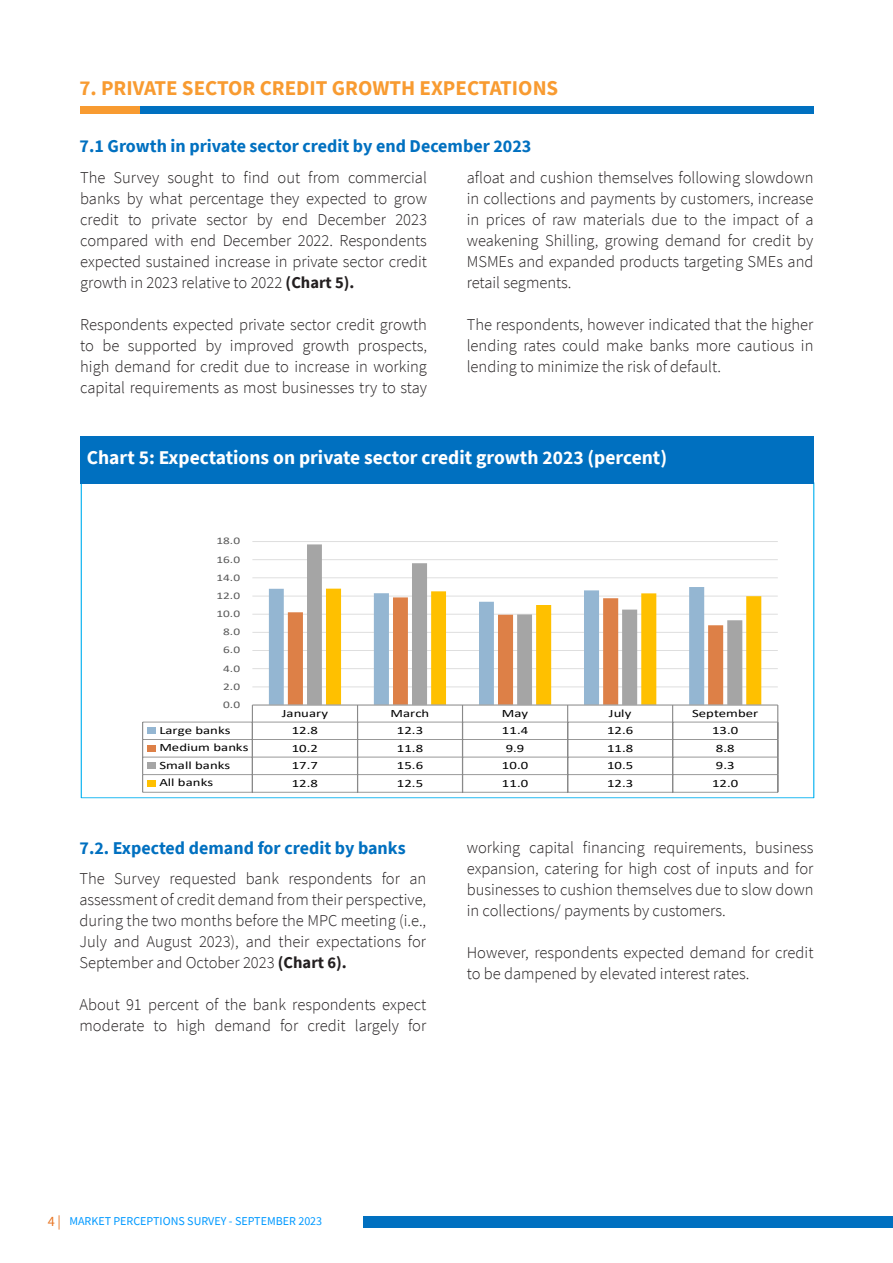
<style>
.page{position:relative;width:893px;height:1263px;background:#fff}
.page>*{position:absolute;margin:0;border:0;box-sizing:border-box;transform-origin:0 0}
.t1{font:700 21px "Source Sans Pro";color:#f89b31}
.t2{font:700 19.5px "Source Sans Pro";color:#fff}
.t3{font:700 18px "Source Sans Pro";color:#0070c0}
.t4{font:300 16.5px/21px "Source Sans Pro";color:#231f20;text-align:justify}
.t5{font:12px "Source Sans Pro";color:#09f}
.t6{font:11.25px "Calibri";color:#000;scale:1.31 1}
.t7{font:10.2px "Calibri";color:#595959;scale:1.31 1}
.s1{font-weight:700}
.s2{font-size:14.25px;color:#e87524}
</style>
<div class="page">
<div style="left:363px;top:1217px;width:530px;height:11px;background:#0070c0"></div>
<div style="left:80px;top:106px;width:62px;height:7px;background:#f89b31"></div>
<div style="left:140px;top:106px;width:673px;height:7px;background:#0070c0"></div>
<hr style="left:252px;top:686px;width:526px;height:1px;background:#d9d9d9">
<hr style="left:252px;top:668px;width:526px;height:1px;background:#d9d9d9">
<hr style="left:252px;top:650px;width:526px;height:1px;background:#d9d9d9">
<hr style="left:252px;top:632px;width:526px;height:1px;background:#d9d9d9">
<hr style="left:252px;top:614px;width:526px;height:1px;background:#d9d9d9">
<hr style="left:252px;top:596px;width:526px;height:1px;background:#d9d9d9">
<hr style="left:252px;top:577px;width:526px;height:1px;background:#d9d9d9">
<hr style="left:252px;top:559px;width:526px;height:1px;background:#d9d9d9">
<hr style="left:252px;top:541px;width:526px;height:1px;background:#d9d9d9">
<svg style="left:269px;top:588px;width:38px;height:116px;fill:#94b6d2"></svg>
<svg style="left:288px;top:597px;width:19px;height:107px;fill:#dd8047"></svg>
<svg style="left:307px;top:544px;width:435px;height:160px"></svg>
<svg style="left:326px;top:589px;width:435px;height:115px"></svg>
<hr style="left:252px;top:704px;width:526px;height:1px;background:#d9d9d9">
<hr style="left:252px;top:705px;width:526px;height:1px;background:#898989">
<hr style="left:143px;top:722px;width:635px;height:1px;background:#898989">
<div style="left:148px;top:727px;width:8px;height:6px;background:#94b6d2"></div>
<hr style="left:143px;top:739px;width:635px;height:1px;background:#898989">
<div style="left:148px;top:745px;width:8px;height:6px;background:#dd8047"></div>
<hr style="left:143px;top:757px;width:635px;height:1px;background:#898989">
<div style="left:148px;top:762px;width:8px;height:7px;background:#a5a5a5"></div>
<hr style="left:143px;top:774px;width:635px;height:1px;background:#898989">
<svg style="left:142px;top:722px;width:1px;height:70px"></svg>
<hr style="left:143px;top:792px;width:635px;height:1px;background:#898989">
<svg style="left:252px;top:706px;width:1px;height:86px"></svg>
<svg style="left:357px;top:706px;width:1px;height:86px"></svg>
<svg style="left:462px;top:706px;width:1px;height:86px"></svg>
<svg style="left:567px;top:706px;width:1px;height:86px"></svg>
<svg style="left:672px;top:706px;width:1px;height:86px"></svg>
<svg style="left:777px;top:705px;width:1px;height:87px"></svg>
<div style="left:148px;top:780px;width:8px;height:6px;background:#ffc000"></div>
<div style="left:80px;top:437px;width:734px;height:47px;background:#0070c0"></div>
<p class="t1" style="left:80px;top:74px;width:480px">7. PRIVATE SECTOR CREDIT GROWTH EXPECTATIONS</p>
<p class="t3" style="left:80px;top:133px;width:453px">7.1 Growth in private sector credit by end December 2023</p>
<p class="t4" style="left:467px;top:167px;width:348px">afloat and cushion themselves following slowdown in collections and payments by customers, increase in prices of raw materials due to the impact of a weakening Shilling, growing demand for credit by MSMEs and expanded products targeting SMEs and retail segments.</p>
<p class="t4" style="left:467px;top:314px;width:348px">The respondents, however indicated that the higher lending rates could make banks more cautious in lending to minimize the risk of default.</p>
<p class="t4" style="left:80px;top:167px;width:348px">The Survey sought to find out from commercial banks by what percentage they expected to grow credit to private sector by end December 2023 compared with end December 2022. Respondents expected sustained increase in private sector credit growth in 2023 relative to 2022 <span class="s1">(Chart 5).</span></p>
<p class="t4" style="left:80px;top:314px;width:348px">Respondents expected private sector credit growth to be supported by improved growth prospects, high demand for credit due to increase in working capital requirements as most businesses try to stay</p>
<p class="t2" style="left:87px;top:444px;width:582px">Chart 5: Expectations on private sector credit growth 2023 (percent)</p>
<p class="t7" style="left:216px;top:534px;width:20px">18.0</p>
<p class="t7" style="left:216px;top:552px;width:20px">16.0</p>
<p class="t7" style="left:216px;top:570px;width:20px">14.0</p>
<p class="t7" style="left:216px;top:588px;width:20px">12.0</p>
<p class="t7" style="left:216px;top:607px;width:20px">10.0</p>
<p class="t7" style="left:223px;top:625px;width:14px">8.0</p>
<p class="t7" style="left:223px;top:643px;width:14px">6.0</p>
<p class="t7" style="left:223px;top:661px;width:14px">4.0</p>
<p class="t7" style="left:223px;top:679px;width:14px">2.0</p>
<p class="t7" style="left:223px;top:697px;width:14px">0.0</p>
<p class="t6" style="left:282px;top:705px;width:37px">January</p>
<p class="t6" style="left:391px;top:705px;width:31px">March</p>
<p class="t6" style="left:502px;top:705px;width:22px">May</p>
<p class="t6" style="left:609px;top:705px;width:19px">July</p>
<p class="t6" style="left:692px;top:705px;width:52px">September</p>
<p class="t6" style="left:159px;top:722px;width:56px">Large banks</p>
<p class="t6" style="left:292px;top:722px;width:22px">12.8</p>
<p class="t6" style="left:397px;top:722px;width:22px">12.3</p>
<p class="t6" style="left:502px;top:722px;width:22px">11.4</p>
<p class="t6" style="left:607px;top:722px;width:22px">12.6</p>
<p class="t6" style="left:712px;top:722px;width:22px">13.0</p>
<p class="t6" style="left:159px;top:740px;width:70px">Medium banks</p>
<p class="t6" style="left:292px;top:740px;width:22px">10.2</p>
<p class="t6" style="left:397px;top:740px;width:22px">11.8</p>
<p class="t6" style="left:506px;top:740px;width:16px">9.9</p>
<p class="t6" style="left:607px;top:740px;width:22px">11.8</p>
<p class="t6" style="left:716px;top:740px;width:16px">8.8</p>
<p class="t6" style="left:159px;top:757px;width:56px">Small banks</p>
<p class="t6" style="left:292px;top:757px;width:22px">17.7</p>
<p class="t6" style="left:397px;top:757px;width:22px">15.6</p>
<p class="t6" style="left:502px;top:757px;width:22px">10.0</p>
<p class="t6" style="left:607px;top:757px;width:22px">10.5</p>
<p class="t6" style="left:716px;top:757px;width:16px">9.3</p>
<p class="t6" style="left:159px;top:775px;width:43px">All banks</p>
<p class="t6" style="left:292px;top:775px;width:22px">12.8</p>
<p class="t6" style="left:397px;top:775px;width:22px">12.5</p>
<p class="t6" style="left:502px;top:775px;width:22px">11.0</p>
<p class="t6" style="left:607px;top:775px;width:22px">12.3</p>
<p class="t6" style="left:712px;top:775px;width:22px">12.0</p>
<p class="t3" style="left:80px;top:836px;width:328px">7.2. Expected demand for credit by banks</p>
<p class="t4" style="left:80px;top:868px;width:348px">The Survey requested bank respondents for an assessment of credit demand from their perspective, during the two months before the MPC meeting (i.e., July and August 2023), and their expectations for September and October 2023 <span class="s1">(Chart 6).</span></p>
<p class="t4" style="left:80px;top:994px;width:348px">About 91 percent of the bank respondents expect moderate to high demand for credit largely for</p>
<p class="t4" style="left:467px;top:837px;width:348px">working capital financing requirements, business expansion, catering for high cost of inputs and for businesses to cushion themselves due to slow down in collections/ payments by customers.</p>
<p class="t4" style="left:467px;top:942px;width:348px">However, respondents expected demand for credit to be dampened by elevated interest rates.</p>
<p class="t5" style="left:48px;top:1213px;width:276px"><span class="s2">4 |</span> MARKET PERCEPTIONS SURVEY - SEPTEMBER 2023</p>
</div>
